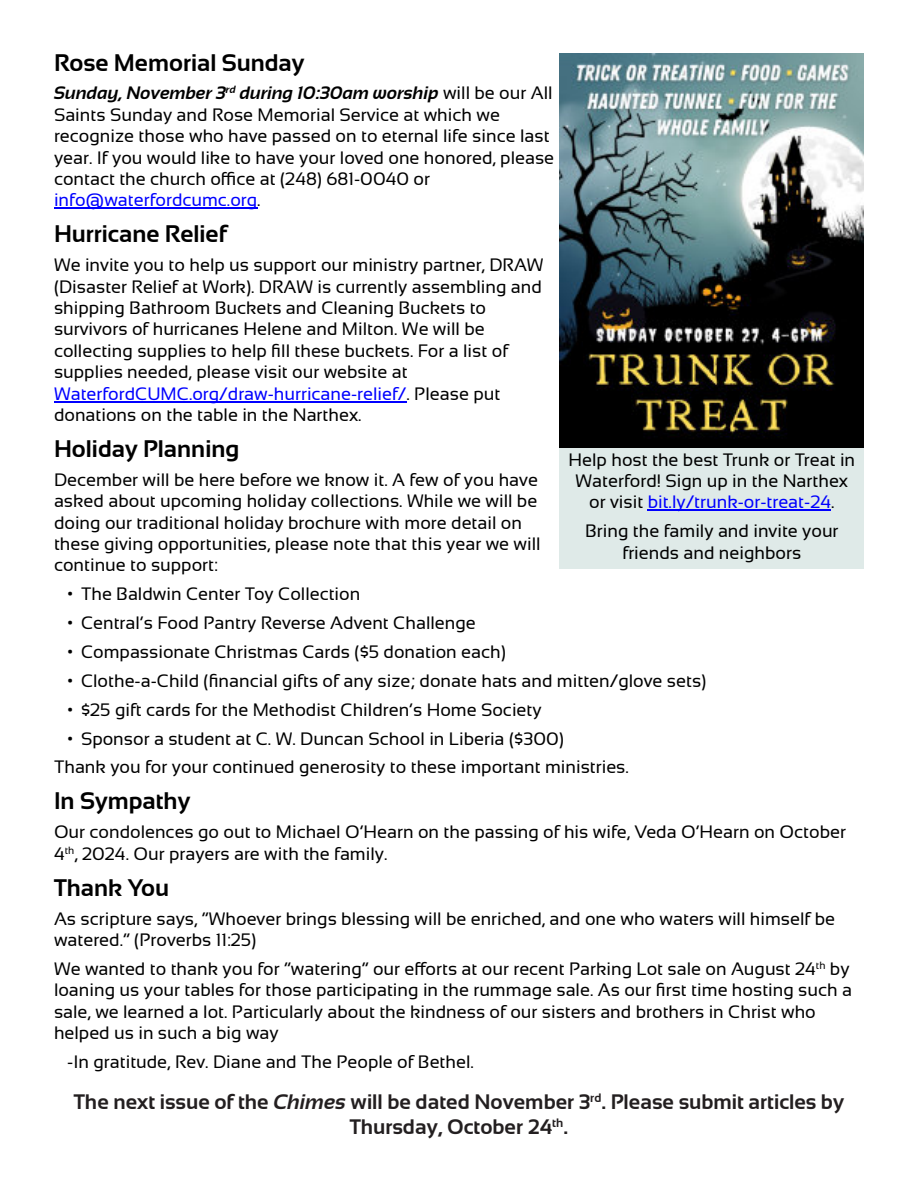
<style>
.page{position:relative;width:918px;height:1188px;background:#fff}
.page>*{position:absolute;margin:0;border:0;box-sizing:border-box;transform-origin:0 0}
.t1{font:700 24px "Sansation";color:#000}
.t2{font:700 21px/24.9px "Sansation";color:#231f20;text-align:center}
.t3{font:18px/21.5px "Sansation";color:#000}
.t4{font:italic 18px "Sansation Bold";color:#000}
.s1{font-family:"Sansation";font-style:normal}
.s2{color:#00f}
.s3{font-family:"Sansation Bold";font-weight:400;font-style:italic}
</style>
<div class="page">
<hr style="left:54px;top:208px;width:203px;height:1px;background:#00f">
<hr style="left:54px;top:401px;width:353px;height:1px;background:#00f">
<div style="left:560px;top:448px;width:304px;height:121px;background:#dfeae8"></div>
<hr style="left:648px;top:510px;width:183px;height:1px;background:#00f">
<img style="left:560px;top:54px;width:304px;height:394px">
<h1 class="t1" style="left:54px;top:53px;width:252px">Rose Memorial Sunday</h1>
<p class="t4" style="left:54px;top:86px;width:500px">Sunday, November 3<sup>rd</sup> during 10:30am worship <span class="s1">will be our All</span></p>
<p class="t3" style="left:54px;top:105px;width:502px">Saints Sunday and Rose Memorial Service at which we recognize those who have passed on to eternal life since last year. If you would like to have your loved one honored, please contact the church office at (248) 681-0040 or <span class="s2">info@waterfordcumc.org</span>.</p>
<h1 class="t1" style="left:54px;top:225px;width:174px">Hurricane Relief</h1>
<p class="t3" style="left:54px;top:256px;width:491px">We invite you to help us support our ministry partner, DRAW (Disaster Relief at Work). DRAW is currently assembling and shipping Bathroom Buckets and Cleaning Buckets to survivors of hurricanes Helene and Milton. We will be collecting supplies to help fill these buckets. For a list of supplies needed, please visit our website at <span class="s2">WaterfordCUMC.org/draw-hurricane-relief/</span>. Please put donations on the table in the Narthex.</p>
<h1 class="t1" style="left:54px;top:439px;width:187px">Holiday Planning</h1>
<p class="t3" style="left:54px;top:470px;width:488px">December will be here before we know it. A few of you have asked about upcoming holiday collections. While we will be doing our traditional holiday brochure with more detail on these giving opportunities, please note that this year we will continue to support:</p>
<p class="t3" style="left:68px;top:585px;width:294px">• The Baldwin Center Toy Collection</p>
<p class="t3" style="left:68px;top:614px;width:410px">• Central’s Food Pantry Reverse Advent Challenge</p>
<p class="t3" style="left:68px;top:643px;width:440px">• Compassionate Christmas Cards ($5 donation each)</p>
<p class="t3" style="left:68px;top:671px;width:640px">• Clothe-a-Child (financial gifts of any size; donate hats and mitten/glove sets)</p>
<p class="t3" style="left:68px;top:700px;width:476px">• $25 gift cards for the Methodist Children’s Home Society</p>
<p class="t3" style="left:54px;top:725px;width:576px;line-height:29px;text-indent:14px">• Sponsor a student at C. W. Duncan School in Liberia ($300)<br>Thank you for your continued generosity to these important ministries.</p>
<h1 class="t1" style="left:54px;top:792px;width:138px">In Sympathy</h1>
<p class="t3" style="left:54px;top:823px;width:794px">Our condolences go out to Michael O’Hearn on the passing of his wife, Veda O’Hearn on October<br>4<sup>th</sup>, 2024. Our prayers are with the family.</p>
<h1 class="t1" style="left:54px;top:878px;width:117px">Thank You</h1>
<p class="t3" style="left:54px;top:909px;width:783px">As scripture says, “Whoever brings blessing will be enriched, and one who waters will himself be watered.” (Proverbs 11:25)</p>
<p class="t3" style="left:54px;top:959px;width:800px">We wanted to thank you for “watering” our efforts at our recent Parking Lot sale on August 24<sup>th</sup> by loaning us your tables for those participating in the rummage sale. As our first time hosting such a sale, we learned a lot. Particularly about the kindness of our sisters and brothers in Christ who helped us in such a big way</p>
<p class="t3" style="left:67px;top:1052px;width:408px">-In gratitude, Rev. Diane and The People of Bethel.</p>
<p class="t2" style="left:74px;top:1091px;width:772px">The next issue of the <span class="s3">Chimes</span> will be dated November 3<sup>rd</sup>. Please submit articles by<br>Thursday, October 24<sup>th</sup>.</p>
<p class="t3" style="left:569px;top:450px;width:288px;text-align:center">Help host the best Trunk or Treat in<br>Waterford! Sign up in the Narthex or visit <span class="s2">bit.ly/trunk-or-treat-24</span>.</p>
<p class="t3" style="left:585px;top:522px;width:255px;text-align:center">Bring the family and invite your friends and neighbors</p>
</div>
